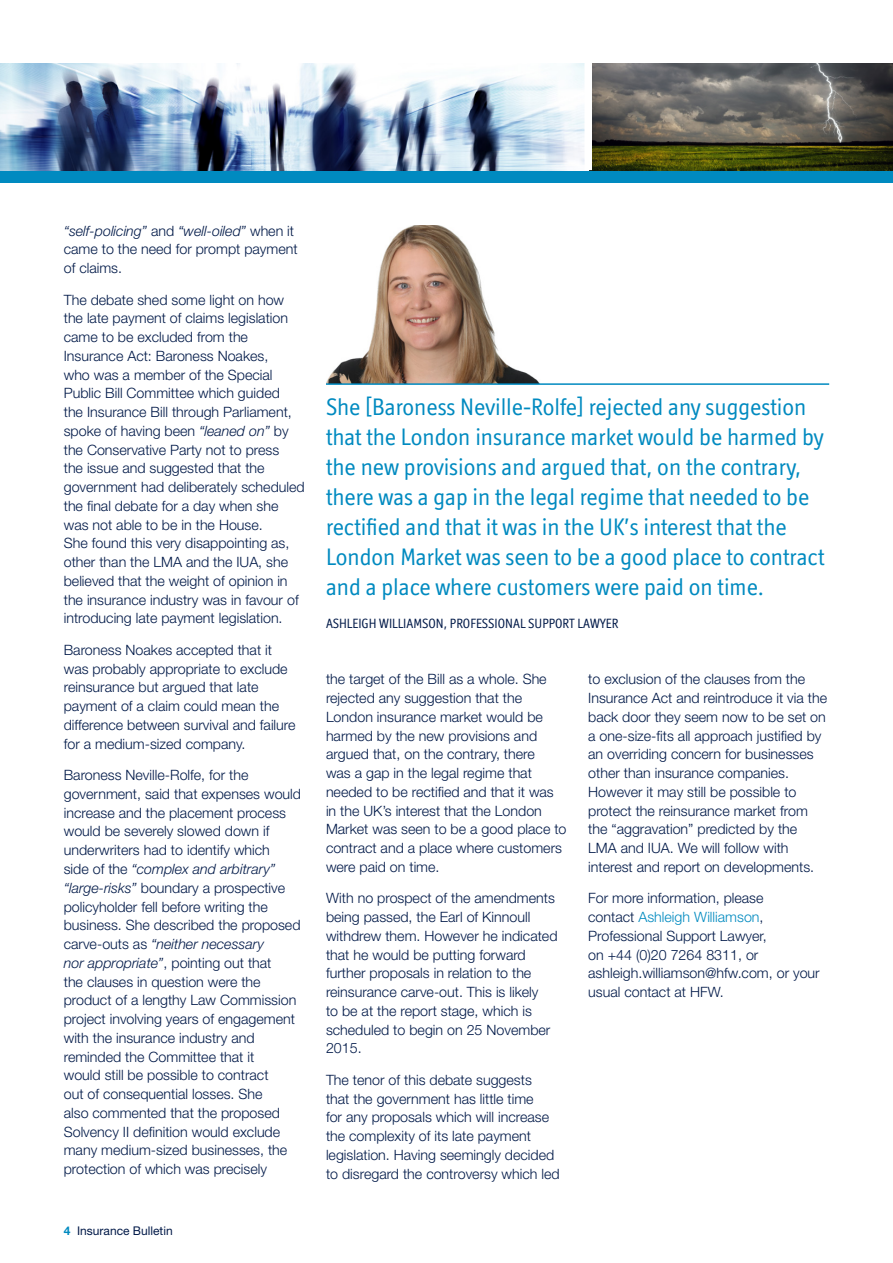
<style>
.page{position:relative;width:893px;height:1263px;background:#fff}
.page>*{position:absolute;margin:0;border:0;box-sizing:border-box;transform-origin:0 0}
.t1{font:24px/30px "Officina Display ITC Std";color:#008ac0}
.t2{font:300 14.25px/18.8px "Helvetica Neue LT Std";color:#001948}
.t3{font:13.5px "Officina Display ITC Std";color:#001948}
.t4{font:12px "Helvetica Neue LT Std";color:#001948}
.s1{font-style:italic}
.s2{font-weight:700;color:#008ac0}
.s3{color:#008ac0}
</style>
<div class="page">
<div style="left:0;top:170px;width:893px;height:13px;background:#008ac0"></div>
<img style="left:0;top:64px;width:893px;height:106px">
<div style="left:584px;top:47px;width:8px;height:123px;background:#fff"></div>
<img style="left:326px;top:225px;width:214px;height:158px">
<hr style="left:326px;top:383px;width:503px;height:2px;background:#008ac0">
<p class="t2" style="left:64px;top:221px;width:235px"><span class="s1">“self-policing”</span> and <span class="s1">“well-oiled”</span> when it came to the need for prompt payment of claims.</p>
<p class="t2" style="left:64px;top:290px;width:242px">The debate shed some light on how the late payment of claims legislation came to be excluded from the Insurance Act: Baroness Noakes,<br>who was a member of the Special Public Bill Committee which guided<br>the Insurance Bill through Parliament, spoke of having been <span class="s1">“leaned on”</span> by the Conservative Party not to press<br>the issue and suggested that the government had deliberately scheduled the final debate for a day when she was not able to be in the House.<br>She found this very disappointing as, other than the LMA and the IUA, she believed that the weight of opinion in the insurance industry was in favour of introducing late payment legislation.</p>
<p class="t2" style="left:64px;top:640px;width:233px">Baroness Noakes accepted that it was probably appropriate to exclude reinsurance but argued that late payment of a claim could mean the difference between survival and failure for a medium-sized company.</p>
<p class="t2" style="left:64px;top:765px;width:239px">Baroness Neville-Rolfe, for the government, said that expenses would increase and the placement process would be severely slowed down if underwriters had to identify which<br>side of the <span class="s1">“complex and arbitrary” “large-risks”</span> boundary a prospective policyholder fell before writing the business. She described the proposed carve-outs as <span class="s1">“neither necessary<br>nor appropriate”</span>, pointing out that<br>the clauses in question were the product of a lengthy Law Commission project involving years of engagement with the insurance industry and reminded the Committee that it<br>would still be possible to contract<br>out of consequential losses. She<br>also commented that the proposed Solvency II definition would exclude many medium-sized businesses, the protection of which was precisely</p>
<p class="t4" style="left:64px;top:1224px;width:110px"><span class="s2">4</span> Insurance Bulletin</p>
<p class="t1" style="left:326px;top:391px;width:500px">She [Baroness Neville-Rolfe] rejected any suggestion that the London insurance market would be harmed by the new provisions and argued that, on the contrary, there was a gap in the legal regime that needed to be rectified and that it was in the UK’s interest that the London Market was seen to be a good place to contract and a place where customers were paid on time.</p>
<p class="t3" style="left:326px;top:615px;width:294px">ASHLEIGH WILLIAMSON, PROFESSIONAL SUPPORT LAWYER</p>
<p class="t2" style="left:326px;top:670px;width:242px">the target of the Bill as a whole. She rejected any suggestion that the<br>London insurance market would be harmed by the new provisions and argued that, on the contrary, there<br>was a gap in the legal regime that needed to be rectified and that it was in the UK’s interest that the London<br>Market was seen to be a good place to contract and a place where customers were paid on time.</p>
<p class="t2" style="left:326px;top:889px;width:233px">With no prospect of the amendments being passed, the Earl of Kinnoull withdrew them. However he indicated that he would be putting forward further proposals in relation to the reinsurance carve-out. This is likely<br>to be at the report stage, which is scheduled to begin on 25 November<br>2015.</p>
<p class="t2" style="left:326px;top:1070px;width:235px">The tenor of this debate suggests<br>that the government has little time<br>for any proposals which will increase the complexity of its late payment legislation. Having seemingly decided to disregard the controversy which led</p>
<p class="t2" style="left:588px;top:670px;width:240px">to exclusion of the clauses from the Insurance Act and reintroduce it via the back door they seem now to be set on a one-size-fits all approach justified by an overriding concern for businesses other than insurance companies.<br>However it may still be possible to protect the reinsurance market from the “aggravation” predicted by the LMA and IUA. We will follow with interest and report on developments.</p>
<p class="t2" style="left:588px;top:889px;width:233px">For more information, please<br>contact <span class="s3">Ashleigh Williamson</span>,<br>Professional Support Lawyer,<br>on +44 (0)20 7264 8311, or ashleigh.williamson@hfw.com, or your usual contact at HFW.</p>
</div>
